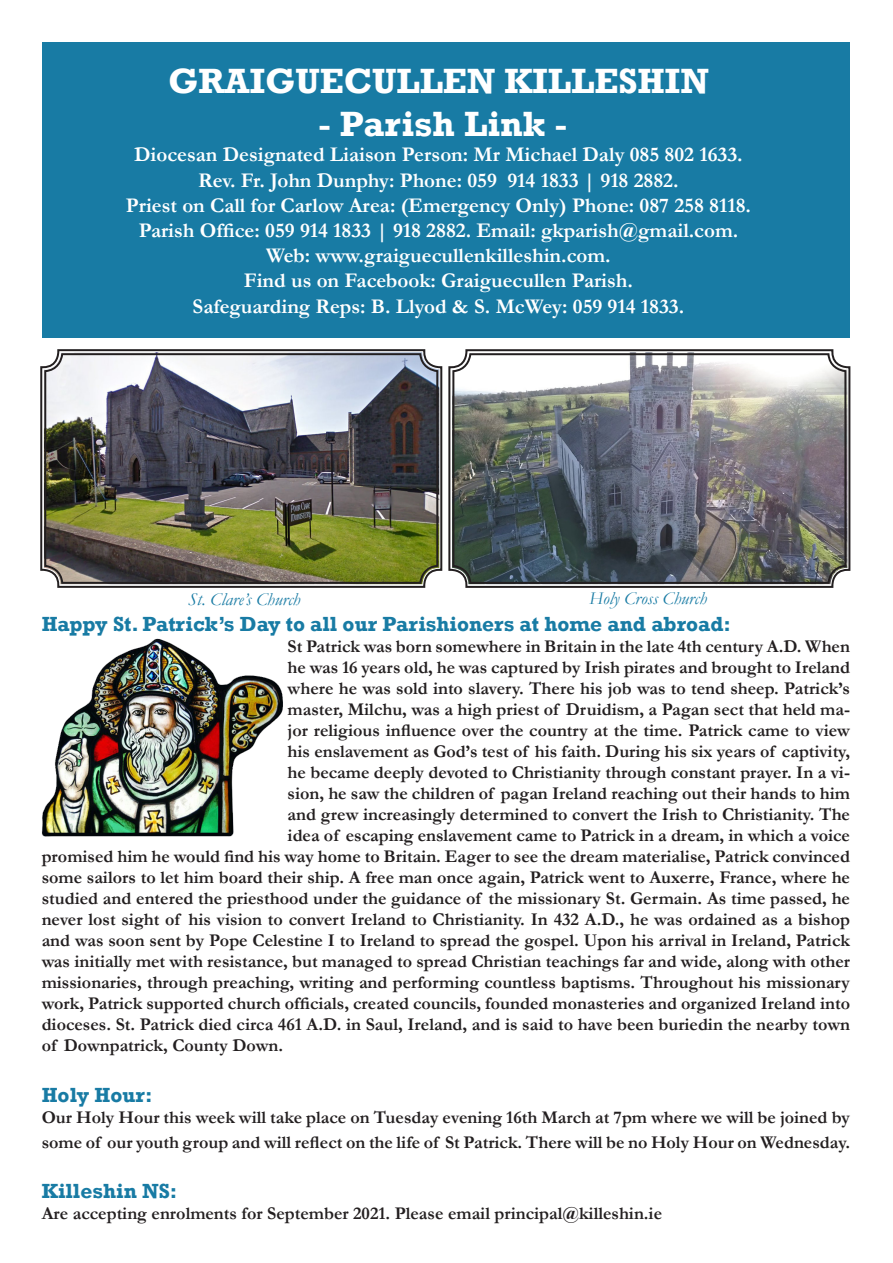
<style>
.page{position:relative;width:893px;height:1263px;background:#fff}
.page>*{position:absolute;margin:0;border:0;box-sizing:border-box;transform-origin:0 0}
.t1{font:700 36px "Rockwell";color:#fff}
.t2{font:700 21px "Garamond";color:#fff}
.t3{font:700 21px "Rockwell";color:#187ba4}
.t4{font:700 18px/25.2px "Garamond";color:#231f20}
.t5{font:italic 18px "Garamond";color:#187ba4}
</style>
<div class="page">
<div style="left:43px;top:43px;width:807px;height:295px;background:#187ba4"></div>
<img style="left:40px;top:349px;width:403px;height:239px">
<div style="left:44px;top:353px;width:394px;height:231px;border:2px solid #231f20;border-radius:17px"></div>
<img style="left:448px;top:349px;width:403px;height:239px">
<div style="left:452px;top:353px;width:394px;height:231px;border:2px solid #231f20;border-radius:17px"></div>
<img style="left:41px;top:638px;width:242px;height:199px">
<p class="t1" style="left:168px;top:59px;width:542px">GRAIGUECULLEN KILLESHIN</p>
<p class="t1" style="left:319px;top:102px;width:250px">- Parish Link -</p>
<p class="t2" style="left:134px;top:142px;width:610px">Diocesan Designated Liaison Person: Mr Michael Daly 085 802 1633.</p>
<p class="t2" style="left:198px;top:167px;width:482px">Rev. Fr. John Dunphy: Phone: 059 914 1833 | 918 2882.</p>
<p class="t2" style="left:126px;top:193px;width:627px">Priest on Call for Carlow Area: (Emergency Only) Phone: 087 258 8118.</p>
<p class="t2" style="left:139px;top:218px;width:601px">Parish Office: 059 914 1833 | 918 2882. Email: gkparish@gmail.com.</p>
<p class="t2" style="left:266px;top:243px;width:346px">Web: www.graiguecullenkilleshin.com.</p>
<p class="t2" style="left:244px;top:268px;width:391px">Find us on Facebook: Graiguecullen Parish.</p>
<p class="t2" style="left:193px;top:293px;width:493px">Safeguarding Reps: B. Llyod &amp; S. McWey: 059 914 1833.</p>
<p class="t5" style="left:188px;top:588px;width:114px">St. Clare’s Church</p>
<p class="t5" style="left:589px;top:588px;width:119px">Holy Cross Church</p>
<p class="t3" style="left:42px;top:611px;width:691px">Happy St. Patrick’s Day to all our Parishioners at home and abroad:</p>
<p class="t4" style="left:288px;top:633px;width:564px">St Patrick was born somewhere in Britain in the late 4th century A.D. When</p>
<p class="t4" style="left:288px;top:654px;width:564px">he was 16 years old, he was captured by Irish pirates and brought to Ireland</p>
<p class="t4" style="left:288px;top:675px;width:564px">where he was sold into slavery. There his job was to tend sheep. Patrick’s</p>
<p class="t4" style="left:288px;top:696px;width:564px">master, Milchu, was a high priest of Druidism, a Pagan sect that held ma-</p>
<p class="t4" style="left:288px;top:717px;width:564px">jor religious influence over the country at the time. Patrick came to view</p>
<p class="t4" style="left:288px;top:738px;width:564px">his enslavement as God’s test of his faith. During his six years of captivity,</p>
<p class="t4" style="left:288px;top:759px;width:564px">he became deeply devoted to Christianity through constant prayer. In a vi-</p>
<p class="t4" style="left:288px;top:780px;width:564px">sion, he saw the children of pagan Ireland reaching out their hands to him</p>
<p class="t4" style="left:288px;top:801px;width:564px">and grew increasingly determined to convert the Irish to Christianity. The</p>
<p class="t4" style="left:288px;top:822px;width:564px">idea of escaping enslavement came to Patrick in a dream, in which a voice</p>
<p class="t4" style="left:42px;top:843px;width:810px">promised him he would find his way home to Britain. Eager to see the dream materialise, Patrick convinced</p>
<p class="t4" style="left:42px;top:864px;width:810px">some sailors to let him board their ship. A free man once again, Patrick went to Auxerre, France, where he</p>
<p class="t4" style="left:42px;top:885px;width:810px">studied and entered the priesthood under the guidance of the missionary St. Germain. As time passed, he</p>
<p class="t4" style="left:42px;top:906px;width:810px">never lost sight of his vision to convert Ireland to Christianity. In 432 A.D., he was ordained as a bishop</p>
<p class="t4" style="left:42px;top:927px;width:810px">and was soon sent by Pope Celestine I to Ireland to spread the gospel. Upon his arrival in Ireland, Patrick</p>
<p class="t4" style="left:42px;top:948px;width:810px">was initially met with resistance, but managed to spread Christian teachings far and wide, along with other</p>
<p class="t4" style="left:42px;top:969px;width:810px">missionaries, through preaching, writing and performing countless baptisms. Throughout his missionary</p>
<p class="t4" style="left:42px;top:990px;width:810px">work, Patrick supported church officials, created councils, founded monasteries and organized Ireland into</p>
<p class="t4" style="left:42px;top:1011px;width:810px">dioceses. St. Patrick died circa 461 A.D. in Saul, Ireland, and is said to have been buriedin the nearby town</p>
<p class="t4" style="left:42px;top:1032px;width:243px">of Downpatrick, County Down.</p>
<p class="t3" style="left:42px;top:1082px;width:112px">Holy Hour:</p>
<p class="t4" style="left:42px;top:1104px;width:810px">Our Holy Hour this week will take place on Tuesday evening 16th March at 7pm where we will be joined by some of our youth group and will reflect on the life of St Patrick. There will be no Holy Hour on Wednesday.</p>
<p class="t3" style="left:42px;top:1178px;width:137px">Killeshin NS:</p>
<p class="t4" style="left:42px;top:1200px;width:622px">Are accepting enrolments for September 2021. Please email principal@killeshin.ie</p>
</div>
